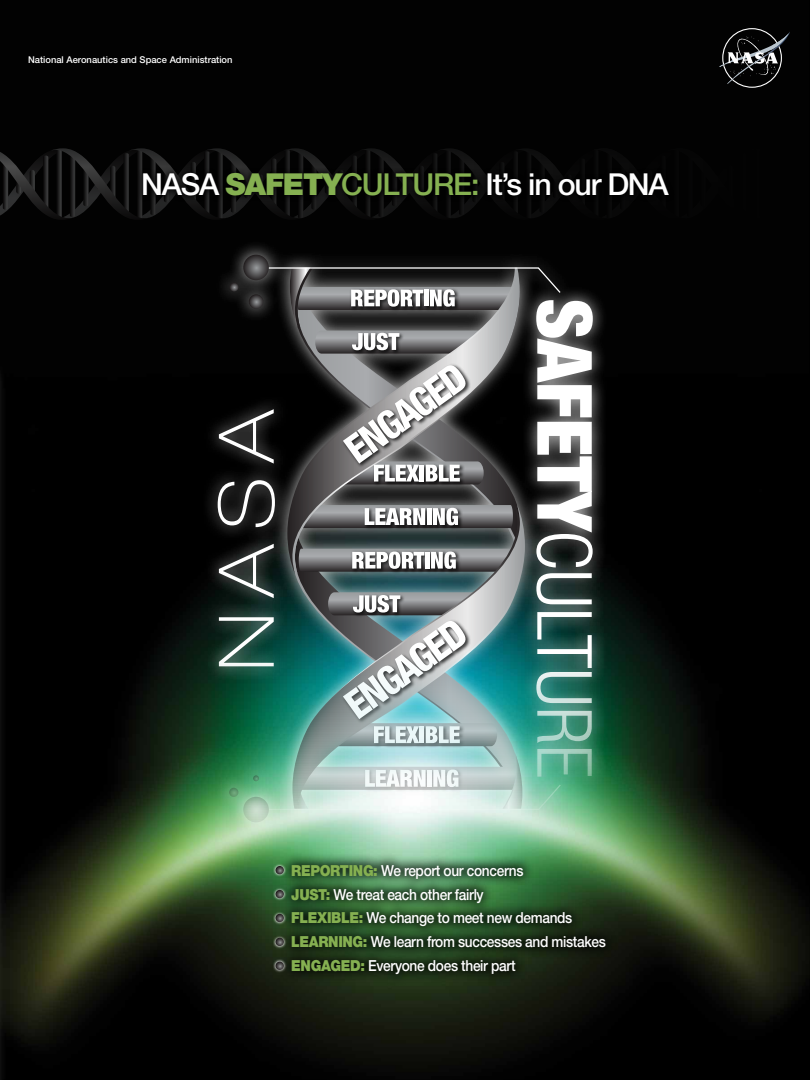
<style>
.page{position:relative;width:810px;height:1080px;background:#fff}
.page>*{position:absolute;margin:0;border:0;box-sizing:border-box;transform-origin:0 0}
.t1{font:500 30.31px "Helvetica Neue LT Std";letter-spacing:-.04em;color:#fff}
.t2{font:500 15.25px/23.9px "Helvetica Neue LT Std";letter-spacing:-.025em;color:#fff;scale:.9 1}
.t3{font:500 9.38px "Helvetica Neue LT Std";color:#fff}
.s1{font-weight:900;color:#85b051}
.s2{color:#85b051}
</style>
<div class="page">
<img style="left:0;top:0;width:810px;height:1080px">
<svg style="left:719px;top:31px;width:71px;height:53px"></svg>
<div style="left:202px;top:239px;width:406px;height:598px;background:#fff;opacity:.75"></div>
<img style="left:218px;top:267px;width:375px;height:544px">
<svg style="left:243px;top:255px;width:26px;height:25px"></svg>
<svg style="left:243px;top:797px;width:26px;height:25px"></svg>
<svg style="left:0;top:148px;width:810px;height:72px"></svg>
<div style="left:137px;top:167px;width:538px;height:35px;background:#000"></div>
<div style="left:280px;top:852px;width:337px;height:134px;background:#000;opacity:.75"></div>
<svg style="left:273px;top:863px;width:13px;height:14px"></svg>
<svg style="left:275px;top:866px;width:9px;height:8px"></svg>
<svg style="left:273px;top:887px;width:13px;height:14px"></svg>
<svg style="left:275px;top:890px;width:9px;height:8px"></svg>
<svg style="left:273px;top:911px;width:13px;height:14px"></svg>
<svg style="left:275px;top:914px;width:9px;height:8px"></svg>
<svg style="left:273px;top:935px;width:13px;height:13px"></svg>
<svg style="left:275px;top:938px;width:9px;height:8px"></svg>
<svg style="left:273px;top:959px;width:13px;height:13px"></svg>
<svg style="left:275px;top:962px;width:9px;height:8px"></svg>
<p class="t3" style="left:28px;top:54px;width:206px">National Aeronautics and Space Administration</p>
<h1 class="t1" style="left:141px;top:166px;width:529px">NASA <span class="s1">SAFETY</span><span class="s2">CULTURE:</span> It’s in our DNA</h1>
<p class="t2" style="left:291px;top:858px;width:351px"><span class="s1">REPORTING:</span> We report our concerns<br><span class="s1">JUST:</span> We treat each other fairly<br><span class="s1">FLEXIBLE:</span> We change to meet new demands <span class="s1">LEARNING:</span> We learn from successes and mistakes <span class="s1">ENGAGED:</span> Everyone does their part</p>
</div>
